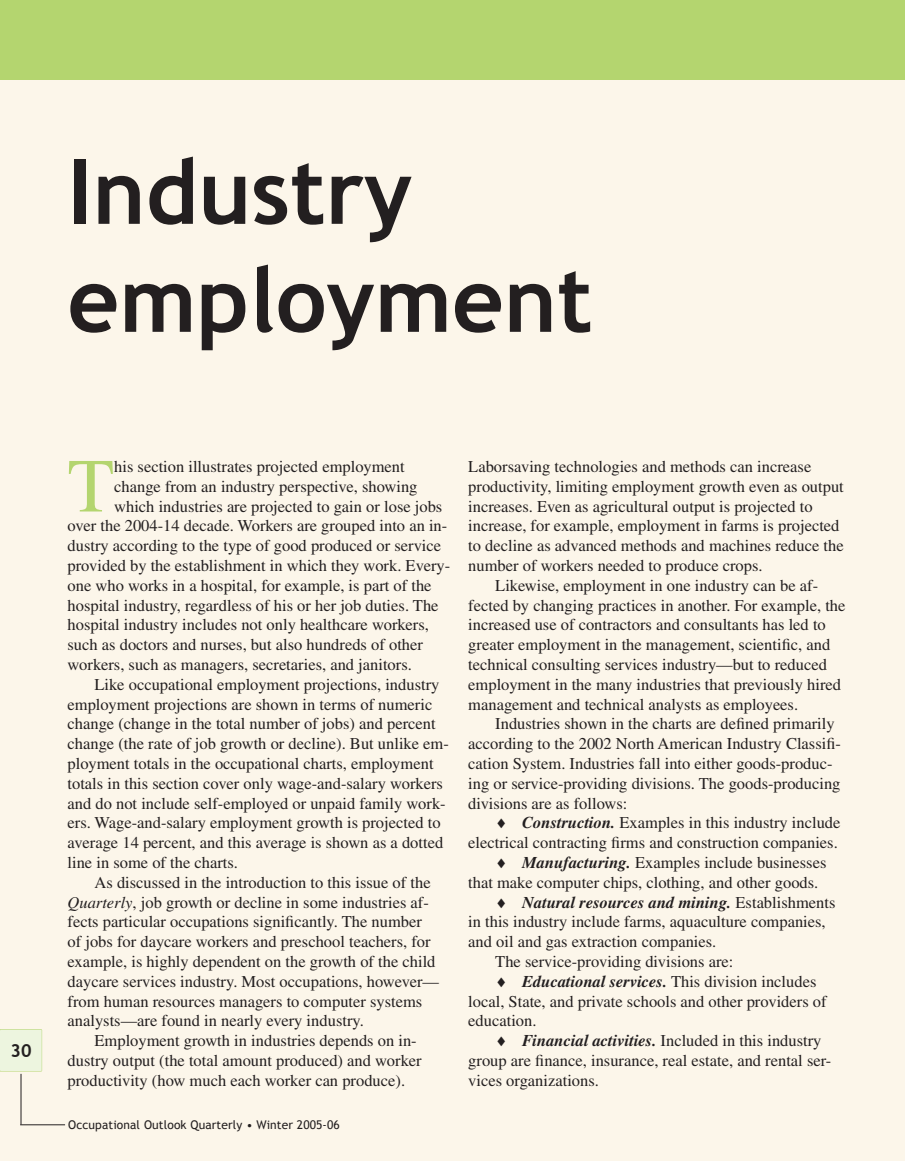
<style>
.page{position:relative;width:905px;height:1161px;background:#fff}
.page>*{position:absolute;margin:0;border:0;box-sizing:border-box;transform-origin:0 0}
.t1{font:700 90px/108px "Trebuchet MS";color:#231f20}
.t2{font:76.35px "Times";color:#b4d56f}
.t3{font:700 18px "Trebuchet MS";color:#231f20}
.t4{font:16.5px "Times";color:#231f20}
.t5{font:italic 700 16.5px "Times";color:#231f20}
.t6{font:12px "Trebuchet MS";letter-spacing:.01em;color:#231f20}
.s1{font-style:italic}
.s2{font-weight:700;font-style:italic}
.s3{font-weight:400;font-style:normal}
</style>
<div class="page">
<div style="left:0;top:0;width:904px;height:1161px;background:#fcf6ea"></div>
<div style="left:0;top:0;width:904px;height:79px;background:#b4d56f"></div>
<svg style="left:0;top:1029px;width:42px;height:43px"></svg>
<hr style="left:21px;top:1125px;width:44px;height:1px;background:#231f20">
<hr style="left:21px;top:1074px;width:1px;height:51px;background:#231f20">
<hr style="left:904px;top:0;width:1px;height:1161px;background:#faeed5">
<hr style="left:904px;top:0;width:1px;height:79px;background:#b4d56f">
<h1 class="t1" style="left:68px;top:138px;width:526px">Industry employment</h1>
<p class="t3" style="left:10px;top:1039px;width:23px">30</p>
<h2 class="t2" style="left:68px;top:443px;width:48px">T</h2>
<p class="t4" style="left:114px;top:457px;width:292px">his section illustrates projected employment</p>
<p class="t4" style="left:114px;top:477px;width:305px">change from an industry perspective, showing</p>
<p class="t4" style="left:114px;top:497px;width:330px">which industries are projected to gain or lose jobs</p>
<p class="t4" style="left:67px;top:516px;width:381px">over the 2004-14 decade. Workers are grouped into an in-</p>
<p class="t4" style="left:68px;top:536px;width:375px">dustry according to the type of good produced or service</p>
<p class="t4" style="left:68px;top:556px;width:384px">provided by the establishment in which they work. Every-</p>
<p class="t4" style="left:67px;top:576px;width:365px">one who works in a hospital, for example, is part of the</p>
<p class="t4" style="left:67px;top:596px;width:372px">hospital industry, regardless of his or her job duties. The</p>
<p class="t4" style="left:67px;top:615px;width:363px">hospital industry includes not only healthcare workers,</p>
<p class="t4" style="left:67px;top:635px;width:357px">such as doctors and nurses, but also hundreds of other</p>
<p class="t4" style="left:67px;top:655px;width:346px">workers, such as managers, secretaries, and janitors.</p>
<p class="t4" style="left:95px;top:675px;width:346px">Like occupational employment projections, industry</p>
<p class="t4" style="left:67px;top:695px;width:366px">employment projections are shown in terms of numeric</p>
<p class="t4" style="left:68px;top:714px;width:369px">change (change in the total number of jobs) and percent</p>
<p class="t4" style="left:68px;top:734px;width:383px">change (the rate of job growth or decline). But unlike em-</p>
<p class="t4" style="left:67px;top:754px;width:367px">ployment totals in the occupational charts, employment</p>
<p class="t4" style="left:67px;top:774px;width:377px">totals in this section cover only wage-and-salary workers</p>
<p class="t4" style="left:67px;top:794px;width:380px">and do not include self-employed or unpaid family work-</p>
<p class="t4" style="left:67px;top:813px;width:374px">ers. Wage-and-salary employment growth is projected to</p>
<p class="t4" style="left:67px;top:833px;width:377px">average 14 percent, and this average is shown as a dotted</p>
<p class="t4" style="left:68px;top:853px;width:172px">line in some of the charts.</p>
<p class="t4" style="left:94px;top:873px;width:337px">As discussed in the introduction to this issue of the</p>
<p class="t4" style="left:68px;top:893px;width:363px"><span class="s1">Quarterly</span>, job growth or decline in some industries af-</p>
<p class="t4" style="left:67px;top:912px;width:356px">fects particular occupations significantly. The number</p>
<p class="t4" style="left:67px;top:932px;width:365px">of jobs for daycare workers and preschool teachers, for</p>
<p class="t4" style="left:67px;top:952px;width:369px">example, is highly dependent on the growth of the child</p>
<p class="t4" style="left:67px;top:972px;width:373px">daycare services industry. Most occupations, however—</p>
<p class="t4" style="left:68px;top:992px;width:356px">from human resources managers to computer systems</p>
<p class="t4" style="left:68px;top:1011px;width:298px">analysts—are found in nearly every industry.</p>
<p class="t4" style="left:94px;top:1031px;width:324px">Employment growth in industries depends on in-</p>
<p class="t4" style="left:67px;top:1051px;width:355px">dustry output (the total amount produced) and worker</p>
<p class="t4" style="left:67px;top:1071px;width:339px">productivity (how much each worker can produce).</p>
<p class="t6" style="left:68px;top:1118px;width:273px">Occupational Outlook Quarterly • Winter 2005-06</p>
<p class="t4" style="left:468px;top:457px;width:344px">Laborsaving technologies and methods can increase</p>
<p class="t4" style="left:468px;top:477px;width:377px">productivity, limiting employment growth even as output</p>
<p class="t4" style="left:468px;top:497px;width:346px">increases. Even as agricultural output is projected to</p>
<p class="t4" style="left:468px;top:516px;width:373px">increase, for example, employment in farms is projected</p>
<p class="t4" style="left:468px;top:536px;width:377px">to decline as advanced methods and machines reduce the</p>
<p class="t4" style="left:468px;top:556px;width:296px">number of workers needed to produce crops.</p>
<p class="t4" style="left:495px;top:576px;width:324px">Likewise, employment in one industry can be af-</p>
<p class="t4" style="left:468px;top:596px;width:379px">fected by changing practices in another. For example, the</p>
<p class="t4" style="left:468px;top:615px;width:359px">increased use of contractors and consultants has led to</p>
<p class="t4" style="left:468px;top:635px;width:363px">greater employment in the management, scientific, and</p>
<p class="t4" style="left:468px;top:655px;width:360px">technical consulting services industry—but to reduced</p>
<p class="t4" style="left:468px;top:675px;width:374px">employment in the many industries that previously hired</p>
<p class="t4" style="left:468px;top:695px;width:331px">management and technical analysts as employees.</p>
<p class="t4" style="left:495px;top:714px;width:341px">Industries shown in the charts are defined primarily</p>
<p class="t4" style="left:468px;top:734px;width:374px">according to the 2002 North American Industry Classifi-</p>
<p class="t4" style="left:468px;top:754px;width:366px">cation System. Industries fall into either goods-produc-</p>
<p class="t4" style="left:468px;top:774px;width:374px">ing or service-providing divisions. The goods-producing</p>
<p class="t4" style="left:468px;top:794px;width:161px">divisions are as follows:</p>
<p class="t4" style="left:495px;top:813px;width:347px">♦ <span class="s2">Construction.</span> Examples in this industry include</p>
<p class="t4" style="left:468px;top:833px;width:371px">electrical contracting firms and construction companies.</p>
<p class="t4" style="left:495px;top:853px;width:333px">♦ <span class="s2">Manufacturing.</span> Examples include businesses</p>
<p class="t4" style="left:468px;top:873px;width:351px">that make computer chips, clothing, and other goods.</p>
<p class="t5" style="left:495px;top:892px;width:342px">♦ Natural resources and mining. <span class="s3">Establishments</span></p>
<p class="t4" style="left:468px;top:912px;width:359px">in this industry include farms, aquaculture companies,</p>
<p class="t4" style="left:468px;top:932px;width:250px">and oil and gas extraction companies.</p>
<p class="t4" style="left:495px;top:952px;width:240px">The service-providing divisions are:</p>
<p class="t5" style="left:495px;top:972px;width:323px">♦ Educational services. <span class="s3">This division includes</span></p>
<p class="t4" style="left:468px;top:992px;width:360px">local, State, and private schools and other providers of</p>
<p class="t4" style="left:468px;top:1011px;width:70px">education.</p>
<p class="t4" style="left:495px;top:1031px;width:328px">♦ <span class="s2">Financial activities.</span> Included in this industry</p>
<p class="t4" style="left:468px;top:1051px;width:364px">group are finance, insurance, real estate, and rental ser-</p>
<p class="t4" style="left:468px;top:1071px;width:132px">vices organizations.</p>
</div>
